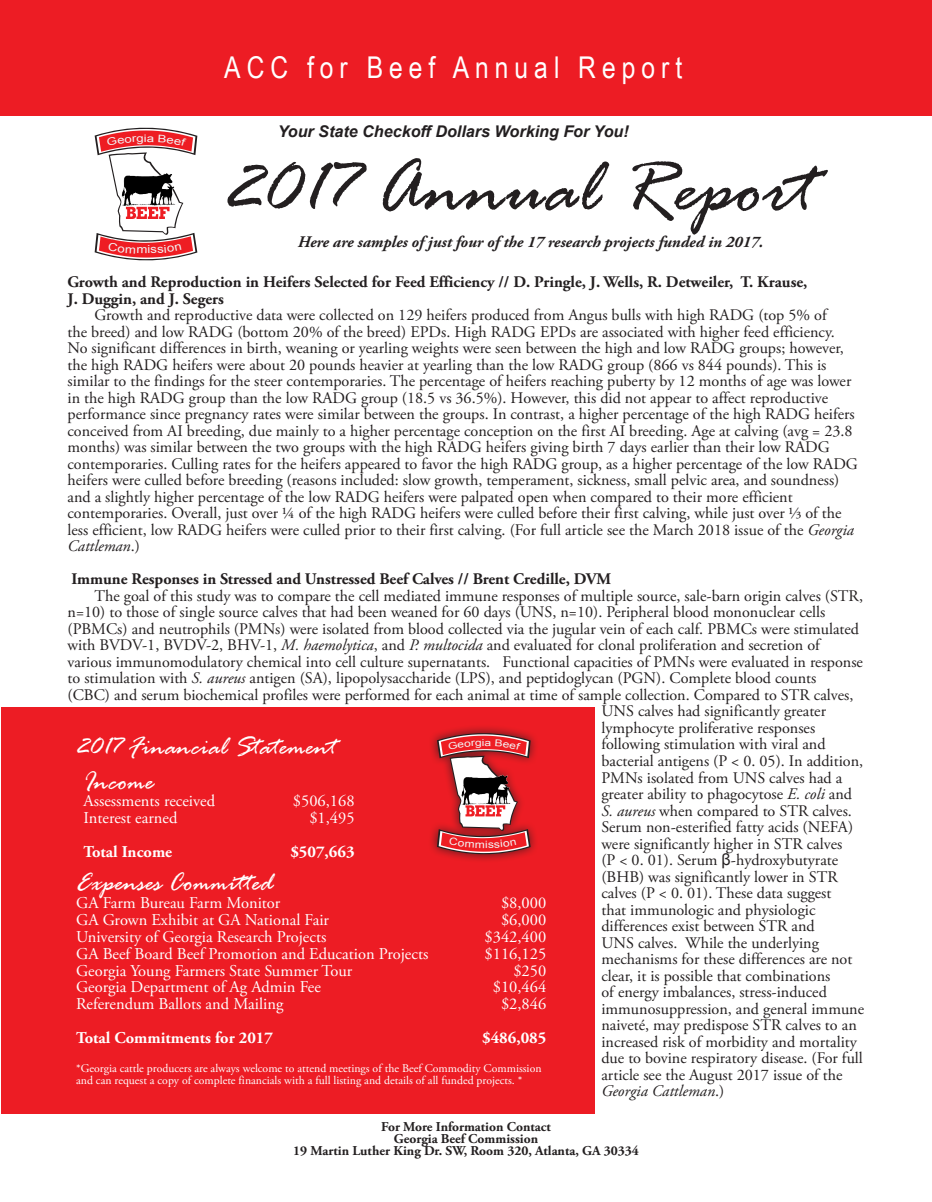
<style>
.page{position:relative;width:932px;height:1202px;background:#fff}
.page>*{position:absolute;margin:0;border:0;box-sizing:border-box;transform-origin:0 0}
.t1{font:italic 79.5px "Rage";color:#231f20}
.t2{font:30px "Arial Narrow";letter-spacing:.2em;color:#fff}
.t3{font:italic 27.6px "Rage";color:#fff}
.t4{font:16.5px "Adobe Garamond Pro";color:#fff}
.t5{font:700 16.5px "Adobe Garamond Pro";color:#fff}
.t6{font:16.2px/16.5px "Adobe Garamond Pro";color:#231f20}
.t7{font:700 16.2px "Adobe Garamond Pro";color:#231f20}
.t8{font:italic 700 16.2px "Adobe Garamond Pro";color:#231f20}
.t9{font:italic 700 16.2px "Arial";color:#231f20}
.t10{font:italic 16.2px "Adobe Garamond Pro";color:#231f20}
.t11{font:700 13.5px "Adobe Garamond Pro";color:#231f20}
.t12{font:11.7px/12px "Adobe Garamond Pro";color:#fff}
.t13{font:10.35px "Arial";color:#f2f3f4;scale:1.27 1}
.t14{font:9.45px "Arial";color:#f2f3f4;scale:1.27 1}
.s1{font-style:italic}
.s2{font-family:"Arial"}
.s3{font-style:normal}
</style>
<div class="page">
<div style="left:0;top:0;width:918px;height:115px;background:#ed1c24"></div>
<div style="left:918px;top:0;width:14px;height:115px;background:#ed1c24"></div>
<div style="left:1px;top:707px;width:593px;height:406px;background:#ed1c24"></div>
<div style="left:428px;top:724px;width:111px;height:139px;background:#231f20;opacity:.75"></div>
<svg style="left:95px;top:127px;width:102px;height:134px"></svg>
<svg style="left:437px;top:730px;width:93px;height:126px"></svg>
<p class="t2" style="left:224px;top:45px;width:459px">ACC for Beef Annual Report</p>
<p class="t13" style="left:144px;top:131px;width:4px">i</p>
<p class="t9" style="left:278px;top:120px;width:352px">Your State Checkoff Dollars Working For You!</p>
<p class="t1" style="left:224px;top:146px;width:591px">2017 Annual Report</p>
<p class="t8" style="left:298px;top:233px;width:467px">Here are samples of just four of the 17 research projects funded in 2017.</p>
<p class="t7" style="left:68px;top:273px;width:741px">Growth and Reproduction in Heifers Selected for Feed Efficiency // D. Pringle, J. Wells, R. Detweiler, T. Krause,</p>
<p class="t7" style="left:68px;top:289px;width:158px">J. Duggin, and J. Segers</p>
<p class="t6" style="left:68px;top:307px;width:792px;text-indent:27px">Growth and reproductive data were collected on 129 heifers produced from Angus bulls with high RADG (top 5% of<br>the breed) and low RADG (bottom 20% of the breed) EPDs. High RADG EPDs are associated with higher feed efficiency.<br>No significant differences in birth, weaning or yearling weights were seen between the high and low RADG groups; however, the high RADG heifers were about 20 pounds heavier at yearling than the low RADG group (866 vs 844 pounds). This is similar to the findings for the steer contemporaries. The percentage of heifers reaching puberty by 12 months of age was lower in the high RADG group than the low RADG group (18.5 vs 36.5%). However, this did not appear to affect reproductive performance since pregnancy rates were similar between the groups. In contrast, a higher percentage of the high RADG heifers conceived from AI breeding, due mainly to a higher percentage conception on the first AI breeding. Age at calving (avg = 23.8 months) was similar between the two groups with the high RADG heifers giving birth 7 days earlier than their low RADG contemporaries. Culling rates for the heifers appeared to favor the high RADG group, as a higher percentage of the low RADG heifers were culled before breeding (reasons included: slow growth, temperament, sickness, small pelvic area, and soundness) and a slightly higher percentage of the low RADG heifers were palpated open when compared to their more efficient contemporaries. Overall, just over ¼ of the high RADG heifers were culled before their first calving, while just over ⅓ of the less efficient, low RADG heifers were culled prior to their first calving. (For full article see the March 2018 issue of the <span class="s1">Georgia Cattleman</span>.)</p>
<p class="t7" style="left:71px;top:570px;width:541px">Immune Responses in Stressed and Unstressed Beef Calves // Brent Credille, DVM</p>
<p class="t6" style="left:94px;top:588px;width:770px">The goal of this study was to compare the cell mediated immune responses of multiple source, sale-barn origin calves (STR,</p>
<p class="t6" style="left:68px;top:604px;width:759px">n=10) to those of single source calves that had been weaned for 60 days (UNS, n=10). Peripheral blood mononuclear cells</p>
<p class="t6" style="left:68px;top:621px;width:793px">(PBMCs) and neutrophils (PMNs) were isolated from blood collected via the jugular vein of each calf. PBMCs were stimulated</p>
<p class="t6" style="left:68px;top:637px;width:754px">with BVDV-1, BVDV-2, BHV-1, <span class="s1">M. haemolytica</span>, and <span class="s1">P. multocida</span> and evaluated for clonal proliferation and secretion of</p>
<p class="t6" style="left:68px;top:654px;width:797px">various immunomodulatory chemical into cell culture supernatants. Functional capacities of PMNs were evaluated in response</p>
<p class="t6" style="left:68px;top:670px;width:750px">to stimulation with <span class="s1">S. aureus</span> antigen (SA), lipopolysaccharide (LPS), and peptidoglycan (PGN). Complete blood counts</p>
<p class="t6" style="left:68px;top:687px;width:787px">(CBC) and serum biochemical profiles were performed for each animal at time of sample collection. Compared to STR calves,</p>
<p class="t6" style="left:601px;top:703px;width:226px">UNS calves had significantly greater</p>
<p class="t6" style="left:601px;top:720px;width:215px">lymphocyte proliferative responses</p>
<p class="t6" style="left:601px;top:736px;width:226px">following stimulation with viral and</p>
<p class="t6" style="left:601px;top:753px;width:263px">bacterial antigens (P &lt; 0. 05). In addition,</p>
<p class="t6" style="left:601px;top:769px;width:242px">PMNs isolated from UNS calves had a</p>
<p class="t6" style="left:601px;top:786px;width:252px">greater ability to phagocytose <span class="s1">E. coli</span> and</p>
<p class="t6" style="left:601px;top:802px;width:252px"><span class="s1">S. aureus</span> when compared to STR calves.</p>
<p class="t6" style="left:601px;top:819px;width:253px">Serum non-esterified fatty acids (NEFA)</p>
<p class="t6" style="left:601px;top:835px;width:242px">were significantly higher in STR calves</p>
<p class="t6" style="left:601px;top:852px;width:238px">(P &lt; 0. 01). Serum <span class="s2">β</span>-hydroxybutyrate</p>
<p class="t6" style="left:601px;top:868px;width:238px">(BHB) was significantly lower in STR</p>
<p class="t6" style="left:601px;top:885px;width:231px">calves (P &lt; 0. 01). These data suggest</p>
<p class="t6" style="left:601px;top:901px;width:216px">that immunologic and physiologic</p>
<p class="t6" style="left:601px;top:918px;width:215px">differences exist between STR and</p>
<p class="t6" style="left:601px;top:934px;width:219px">UNS calves. While the underlying</p>
<p class="t6" style="left:601px;top:951px;width:252px">mechanisms for these differences are not</p>
<p class="t6" style="left:601px;top:967px;width:230px">clear, it is possible that combinations</p>
<p class="t6" style="left:601px;top:984px;width:227px">of energy imbalances, stress-induced</p>
<p class="t6" style="left:601px;top:1000px;width:264px">immunosuppression, and general immune</p>
<p class="t6" style="left:601px;top:1017px;width:257px">naiveté, may predispose STR calves to an</p>
<p class="t6" style="left:601px;top:1033px;width:257px">increased risk of morbidity and mortality</p>
<p class="t6" style="left:601px;top:1050px;width:263px">due to bovine respiratory disease. (For full</p>
<p class="t6" style="left:601px;top:1066px;width:242px">article see the August 2017 issue of the</p>
<p class="t10" style="left:601px;top:1081px;width:124px">Georgia Cattleman<span class="s3">.)</span></p>
<p class="t3" style="left:76px;top:732px;width:261px">2017 Financial Statement</p>
<p class="t14" style="left:482px;top:736px;width:4px">i</p>
<p class="t3" style="left:83px;top:766px;width:72px">Income</p>
<p class="t4" style="left:83px;top:791px;width:133px">Assessments received</p>
<p class="t4" style="left:293px;top:791px;width:63px">$506,168</p>
<p class="t4" style="left:83px;top:808px;width:95px">Interest earned</p>
<p class="t4" style="left:309px;top:808px;width:47px">$1,495</p>
<p class="t5" style="left:83px;top:842px;width:90px">Total Income</p>
<p class="t5" style="left:290px;top:842px;width:66px">$507,663</p>
<p class="t3" style="left:76px;top:868px;width:198px">Expenses Committed</p>
<p class="t4" style="left:76px;top:893px;width:206px">GA Farm Bureau Farm Monitor</p>
<p class="t4" style="left:501px;top:893px;width:47px">$8,000</p>
<p class="t4" style="left:76px;top:910px;width:254px">GA Grown Exhibit at GA National Fair</p>
<p class="t4" style="left:501px;top:910px;width:47px">$6,000</p>
<p class="t4" style="left:76px;top:926px;width:252px">University of Georgia Research Projects</p>
<p class="t4" style="left:484px;top:926px;width:63px">$342,400</p>
<p class="t4" style="left:76px;top:943px;width:354px">GA Beef Board Beef Promotion and Education Projects</p>
<p class="t4" style="left:484px;top:943px;width:63px">$116,125</p>
<p class="t4" style="left:76px;top:960px;width:278px">Georgia Young Farmers State Summer Tour</p>
<p class="t4" style="left:513px;top:960px;width:34px">$250</p>
<p class="t4" style="left:76px;top:977px;width:246px">Georgia Department of Ag Admin Fee</p>
<p class="t4" style="left:493px;top:977px;width:55px">$10,464</p>
<p class="t4" style="left:76px;top:994px;width:209px">Referendum Ballots and Mailing</p>
<p class="t4" style="left:501px;top:994px;width:47px">$2,846</p>
<p class="t5" style="left:76px;top:1028px;width:198px">Total Commitments for 2017</p>
<p class="t5" style="left:482px;top:1028px;width:66px">$486,085</p>
<p class="t12" style="left:76px;top:1062px;width:467px">*Georgia cattle producers are always welcome to attend meetings of the Beef Commodity Commission and can request a copy of complete financials with a full listing and details of all funded projects. *</p>
<p class="t11" style="left:381px;top:1118px;width:171px">For More Information Contact</p>
<p class="t11" style="left:394px;top:1130px;width:146px">Georgia Beef Commission</p>
<p class="t11" style="left:293px;top:1142px;width:347px">19 Martin Luther King Dr. SW, Room 320, Atlanta, GA 30334</p>
</div>
